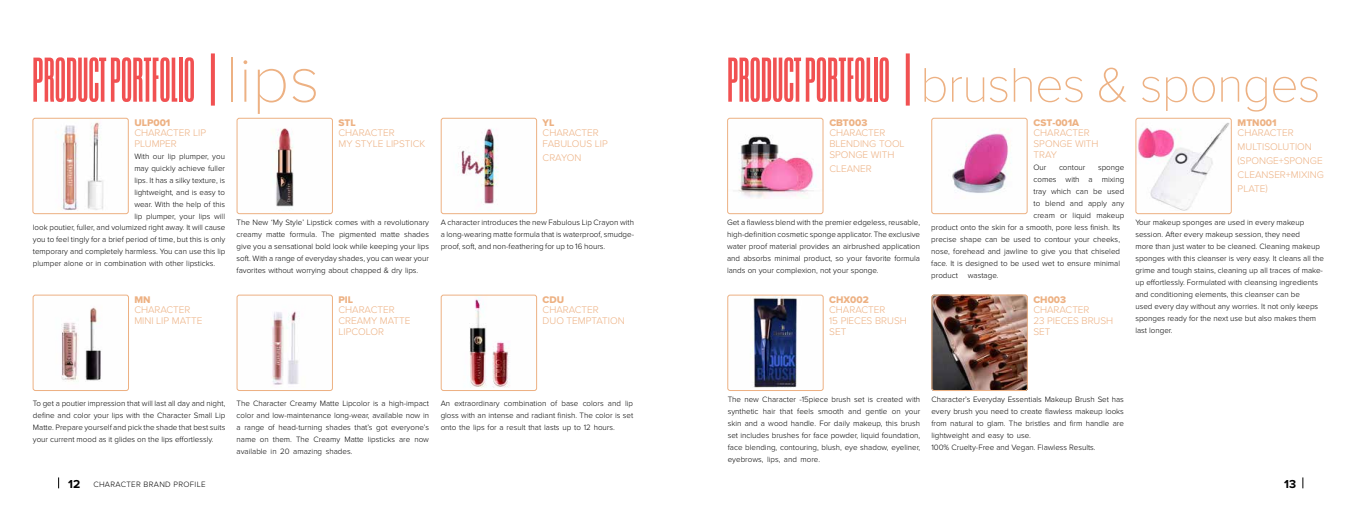
<style>
.page{position:relative;width:1361px;height:516px;background:#fff}
.page>*{position:absolute;margin:0;border:0;box-sizing:border-box;transform-origin:0 0}
.t1{font:60px "Sommar Display";color:#f15152}
.t2{font:700 12px "Proxima Nova";color:#000}
.t3{font:300 10px/10.7px "Proxima Nova";color:#edb183}
.t4{font:10px "Proxima Nova Extrabld";color:#edb183}
.t5{font:300 8px/12px "Proxima Nova";color:#000;text-align:justify}
.t6{font:300 8px "Proxima Nova";letter-spacing:.04em;color:#000}
.s1{font-family:"Proxima Nova T";font-weight:100;font-size:66.4px;color:#edb183}
.s2{font-family:"Proxima Nova T";font-weight:100;font-size:50.4px;color:#edb183}
.s3{font-weight:700;font-size:12px}
</style>
<div class="page">
<svg style="left:211px;top:53px;width:4px;height:53px"></svg>
<img style="left:63px;top:121px;width:41px;height:90px">
<div style="left:32px;top:118px;width:97px;height:96px;border:1px solid #edb183;border-radius:2px"></div>
<img style="left:276px;top:128px;width:18px;height:81px">
<div style="left:236px;top:118px;width:97px;height:96px;border:1px solid #edb183;border-radius:2px"></div>
<img style="left:441px;top:118px;width:96px;height:96px">
<div style="left:441px;top:118px;width:96px;height:96px;border:1px solid #edb183;border-radius:2px"></div>
<img style="left:271px;top:295px;width:62px;height:90px">
<div style="left:236px;top:295px;width:97px;height:96px;border:1px solid #edb183;border-radius:2px"></div>
<img style="left:33px;top:295px;width:96px;height:96px">
<div style="left:33px;top:295px;width:96px;height:96px;border:1px solid #edb183;border-radius:2px"></div>
<img style="left:441px;top:295px;width:96px;height:96px">
<div style="left:441px;top:295px;width:96px;height:96px;border:1px solid #edb183;border-radius:2px"></div>
<svg style="left:906px;top:53px;width:4px;height:53px"></svg>
<img style="left:933px;top:295px;width:95px;height:94px">
<div style="left:931px;top:295px;width:97px;height:96px;border:1px solid #edb183;border-radius:2px"></div>
<img style="left:750px;top:295px;width:73px;height:96px">
<div style="left:727px;top:295px;width:96px;height:96px;border:1px solid #edb183;border-radius:2px"></div>
<img style="left:737px;top:118px;width:86px;height:96px">
<div style="left:727px;top:118px;width:96px;height:96px;border:1px solid #edb183;border-radius:2px"></div>
<img style="left:1137px;top:118px;width:94px;height:96px">
<div style="left:1135px;top:118px;width:96px;height:96px;border:1px solid #edb183;border-radius:2px"></div>
<img style="left:952px;top:118px;width:75px;height:96px">
<div style="left:931px;top:118px;width:96px;height:96px;border:1px solid #edb183;border-radius:2px"></div>
<h1 class="t1" style="left:32px;top:47px;width:289px">PRODUCT PORTFOLIO <span class="s1">lips</span></h1>
<p class="t4" style="left:134px;top:115px;width:38px">ULP001</p>
<p class="t3" style="left:134px;top:127px;width:73px">CHARACTER LIP<br>PLUMPER</p>
<p class="t5" style="left:134px;top:150px;width:92px">With our lip plumper, you may quickly achieve fuller lips. It has a silky texture, is lightweight, and is easy to wear. With the help of this lip plumper, your lips will</p>
<p class="t4" style="left:338px;top:115px;width:19px">STL</p>
<p class="t3" style="left:338px;top:127px;width:88px">CHARACTER<br>MY STYLE LIPSTICK</p>
<p class="t4" style="left:542px;top:115px;width:13px">YL</p>
<p class="t3" style="left:542px;top:127px;width:67px">CHARACTER<br>FABULOUS LIP</p>
<p class="t3" style="left:542px;top:152px;width:40px">CRAYON</p>
<p class="t5" style="left:33px;top:221px;width:194px">look poutier, fuller, and volumized right away. It will cause you to feel tingly for a brief period of time, but this is only temporary and completely harmless. You can use this lip plumper alone or in combination with other lipsticks.</p>
<p class="t5" style="left:236px;top:216px;width:194px">The New ‘My Style’ Lipstick comes with a revolutionary creamy matte formula. The pigmented matte shades give you a sensational bold look while keeping your lips soft. With a range of everyday shades, you can wear your favorites without worrying about chapped &amp; dry lips.</p>
<p class="t5" style="left:441px;top:216px;width:195px">A character introduces the new Fabulous Lip Crayon with a long-wearing matte formula that is waterproof, smudge&shy;proof, soft, and non-feathering for up to 16 hours.</p>
<p class="t4" style="left:134px;top:292px;width:18px">MN</p>
<p class="t3" style="left:134px;top:304px;width:70px">CHARACTER<br>MINI LIP MATTE</p>
<p class="t4" style="left:338px;top:292px;width:16px">PIL</p>
<p class="t3" style="left:338px;top:304px;width:74px">CHARACTER<br>CREAMY MATTE<br>LIPCOLOR</p>
<p class="t4" style="left:542px;top:292px;width:23px">CDU</p>
<p class="t3" style="left:542px;top:304px;width:84px">CHARACTER<br>DUO TEMPTATION</p>
<p class="t5" style="left:33px;top:397px;width:194px">To get a poutier impression that will last all day and night, define and color your lips with the Character Small Lip Matte. Prepare yourself and pick the shade that best suits your current mood as it glides on the lips effortlessly.</p>
<p class="t5" style="left:236px;top:397px;width:194px">The Character Creamy Matte Lipcolor is a high-impact color and low-maintenance long-wear, available now in a range of head-turning shades that’s got everyone’s name on them. The Creamy Matte lipsticks are now available in 20 amazing shades.</p>
<p class="t5" style="left:441px;top:397px;width:194px">An extraordinary combination of base colors and lip gloss with an intense and radiant finish. The color is set onto the lips for a result that lasts up to 12 hours.</p>
<h1 class="t1" style="left:727px;top:47px;width:595px">PRODUCT PORTFOLIO <span class="s2">brushes &amp; sponges</span></h1>
<p class="t4" style="left:1033px;top:115px;width:47px">CST-001A</p>
<p class="t3" style="left:1033px;top:127px;width:67px">CHARACTER<br>SPONGE WITH<br>TRAY</p>
<p class="t5" style="left:1033px;top:161px;width:14px">Our</p>
<p class="t5" style="left:1059px;top:161px;width:28px">contour</p>
<p class="t4" style="left:829px;top:115px;width:39px">CBT003</p>
<p class="t3" style="left:829px;top:127px;width:77px">CHARACTER<br>BLENDING TOOL<br>SPONGE WITH</p>
<p class="t3" style="left:829px;top:162px;width:44px">CLEANER</p>
<p class="t4" style="left:1237px;top:115px;width:41px">MTN001</p>
<p class="t3" style="left:1237px;top:125px;width:88px;line-height:14px">CHARACTER<br>MULTISOLUTION (SPONGE+SPONGE<br>CLEANSER+MIXING<br>PLATE)</p>
<p class="t5" style="left:1033px;top:161px;width:92px;text-indent:64px">sponge comes with a mixing tray which can be used to blend and apply any cream or liquid makeup</p>
<p class="t5" style="left:727px;top:216px;width:194px">Get a flawless blend with the premier edgeless, reusable, high-definition cosmetic sponge applicator. The exclusive water proof material provides an airbrushed application and absorbs minimal product, so your favorite formula lands on your complexion, not your sponge.</p>
<p class="t5" style="left:1135px;top:216px;width:190px;text-align:left">Your makeup sponges are used in every makeup session. After every makeup session, they need<br>more than just water to be cleaned. Cleaning makeup sponges with this cleanser is very easy. It cleans all the grime and tough stains, cleaning up all traces of make&shy;up effortlessly. Formulated with cleansing ingredients and conditioning elements, this cleanser can be<br>used every day without any worries. It not only keeps sponges ready for the next use but also makes them last longer.</p>
<p class="t5" style="left:931px;top:220px;width:190px">product onto the skin for a smooth, pore less finish. Its precise shape can be used to contour your cheeks, nose, forehead and jawline to give you that chiseled face. It is designed to be used wet to ensure minimal product wastage.</p>
<p class="t4" style="left:1033px;top:292px;width:34px">CH003</p>
<p class="t3" style="left:1033px;top:304px;width:81px">CHARACTER<br>23 PIECES BRUSH<br>SET</p>
<p class="t4" style="left:829px;top:292px;width:41px">CHX002</p>
<p class="t3" style="left:829px;top:304px;width:79px">CHARACTER<br>15 PIECES BRUSH<br>SET</p>
<p class="t5" style="left:728px;top:393px;width:194px">The new Character -15piece brush set is created with synthetic hair that feels smooth and gentle on your skin and a wood handle. For daily makeup, this brush set includes brushes for face powder, liquid foundation, face blending, contouring, blush, eye shadow, eyeliner, eyebrows, lips, and more.</p>
<p class="t5" style="left:931px;top:393px;width:194px;text-align:left">Character’s Everyday Essentials Makeup Brush Set has every brush you need to create flawless makeup looks from natural to glam. The bristles and firm handle are lightweight and easy to use.<br>100% Cruelty-Free and Vegan. Flawless Results.</p>
<p class="t6" style="left:68px;top:478px;width:139px"><span class="s3">12</span> CHARACTER BRAND PROFILE</p>
<h2 class="t2" style="left:1284px;top:475px;width:13px">13</h2>
</div>
